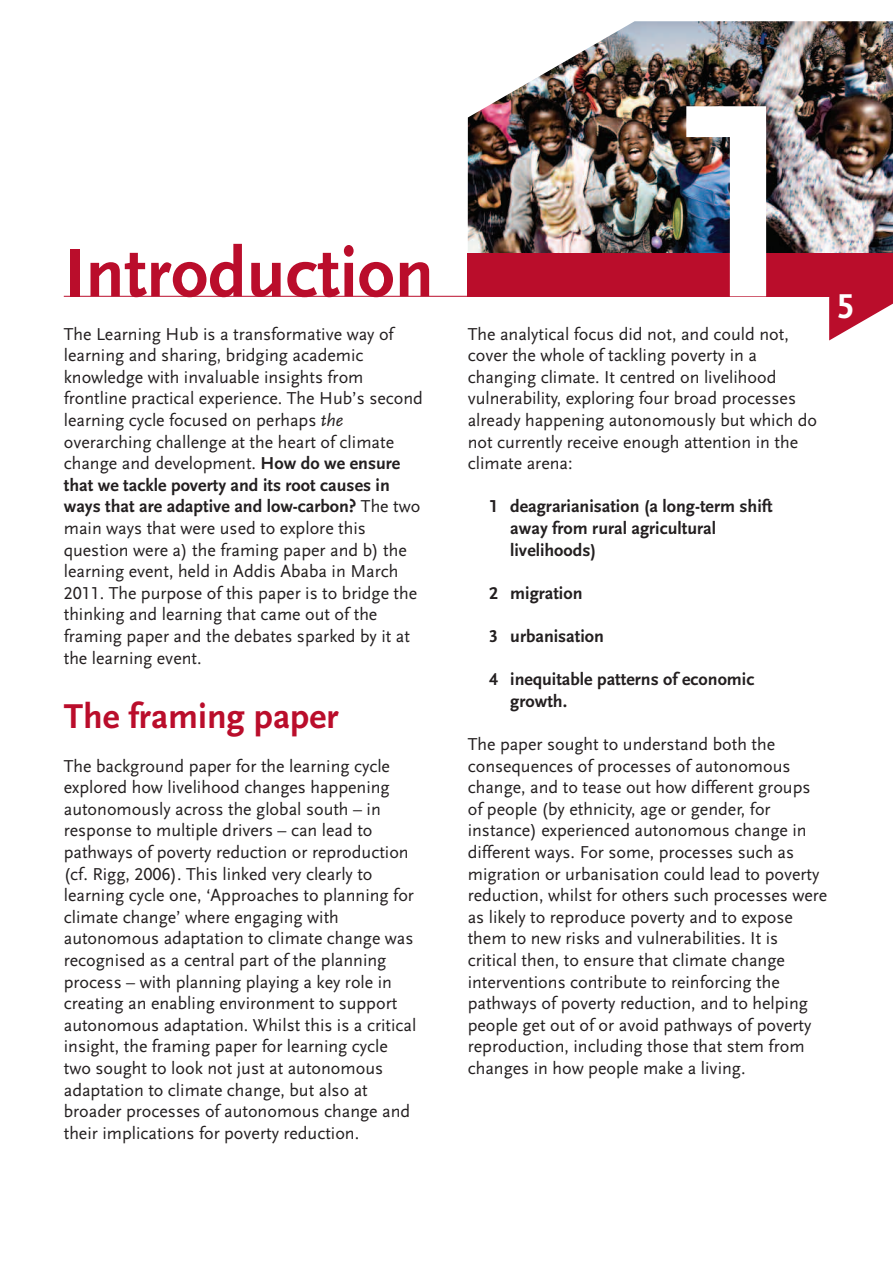
<style>
.page{position:relative;width:893px;height:1263px;background:#fff}
.page>*{position:absolute;margin:0;border:0;box-sizing:border-box;transform-origin:0 0}
.t1{font:700 288px "Scala Sans LF";color:#fff}
.t2{font:700 72px "Scala Sans";color:#ba0d2b}
.t3{font:700 36px "Scala Sans LF";color:#ba0d2b}
.t4{font:700 36px "Scala Sans LF";color:#fff}
.t5{font:18px/21.6px "Scala Sans LF";color:#231f20}
.t6{font:700 18px/21.6px "Scala Sans LF";color:#231f20}
.s1{font-style:italic}
.s2{font-weight:700}
</style>
<div class="page">
<img style="left:468px;top:21px;width:425px;height:232px">
<div style="left:468px;top:253px;width:425px;height:43px;background:#ba0d2b"></div>
<svg style="left:829px;top:296px;width:64px;height:44px"></svg>
<hr style="left:64px;top:296px;width:765px;height:1px;background:#ba0d2b">
<h2 class="t2" style="left:64px;top:239px;width:372px">Introduction</h2>
<p class="t5" style="left:64px;top:323px;width:361px">The Learning Hub is a transformative way of learning and sharing, bridging academic knowledge with invaluable insights from frontline practical experience. The Hub’s second learning cycle focused on perhaps <span class="s1">the </span>overarching challenge at the heart of climate change and development. <span class="s2">How do we ensure that we tackle poverty and its root causes in ways that are adaptive and low-carbon?</span> The two main ways that were used to explore this question were a) the framing paper and b) the learning event, held in Addis Ababa in March 2011. The purpose of this paper is to bridge the thinking and learning that came out of the framing paper and the debates sparked by it at the learning event.</p>
<h3 class="t3" style="left:64px;top:700px;width:276px">The framing paper</h3>
<p class="t5" style="left:64px;top:755px;width:354px">The background paper for the learning cycle explored how livelihood changes happening autonomously across the global south – in response to multiple drivers – can lead to pathways of poverty reduction or reproduction (cf. Rigg, 2006). This linked very clearly to learning cycle one, ‘Approaches to planning for climate change’ where engaging with autonomous adaptation to climate change was recognised as a central part of the planning process – with planning playing a key role in creating an enabling environment to support autonomous adaptation. Whilst this is a critical insight, the framing paper for learning cycle two sought to look not just at autonomous adaptation to climate change, but also at broader processes of autonomous change and their implications for poverty reduction.</p>
<h1 class="t1" style="left:668px;top:66px;width:145px">1</h1>
<p class="t5" style="left:468px;top:323px;width:351px">The analytical focus did not, and could not, cover the whole of tackling poverty in a changing climate. It centred on livelihood vulnerability, exploring four broad processes already happening autonomously but which do not currently receive enough attention in the climate arena:</p>
<p class="t6" style="left:510px;top:496px;width:264px;text-indent:-21px">1 deagrarianisation (a long-term shift away from rural agricultural livelihoods)</p>
<p class="t6" style="left:489px;top:583px;width:95px">2 migration</p>
<p class="t6" style="left:489px;top:626px;width:116px">3 urbanisation</p>
<p class="t6" style="left:510px;top:669px;width:246px;text-indent:-21px">4 inequitable patterns of economic growth.</p>
<p class="t5" style="left:468px;top:734px;width:361px">The paper sought to understand both the consequences of processes of autonomous change, and to tease out how different groups of people (by ethnicity, age or gender, for instance) experienced autonomous change in different ways. For some, processes such as migration or urbanisation could lead to poverty reduction, whilst for others such processes were as likely to reproduce poverty and to expose them to new risks and vulnerabilities. It is critical then, to ensure that climate change interventions contribute to reinforcing the pathways of poverty reduction, and to helping people get out of or avoid pathways of poverty reproduction, including those that stem from changes in how people make a living.</p>
<h3 class="t4" style="left:837px;top:289px;width:19px">5</h3>
</div>
